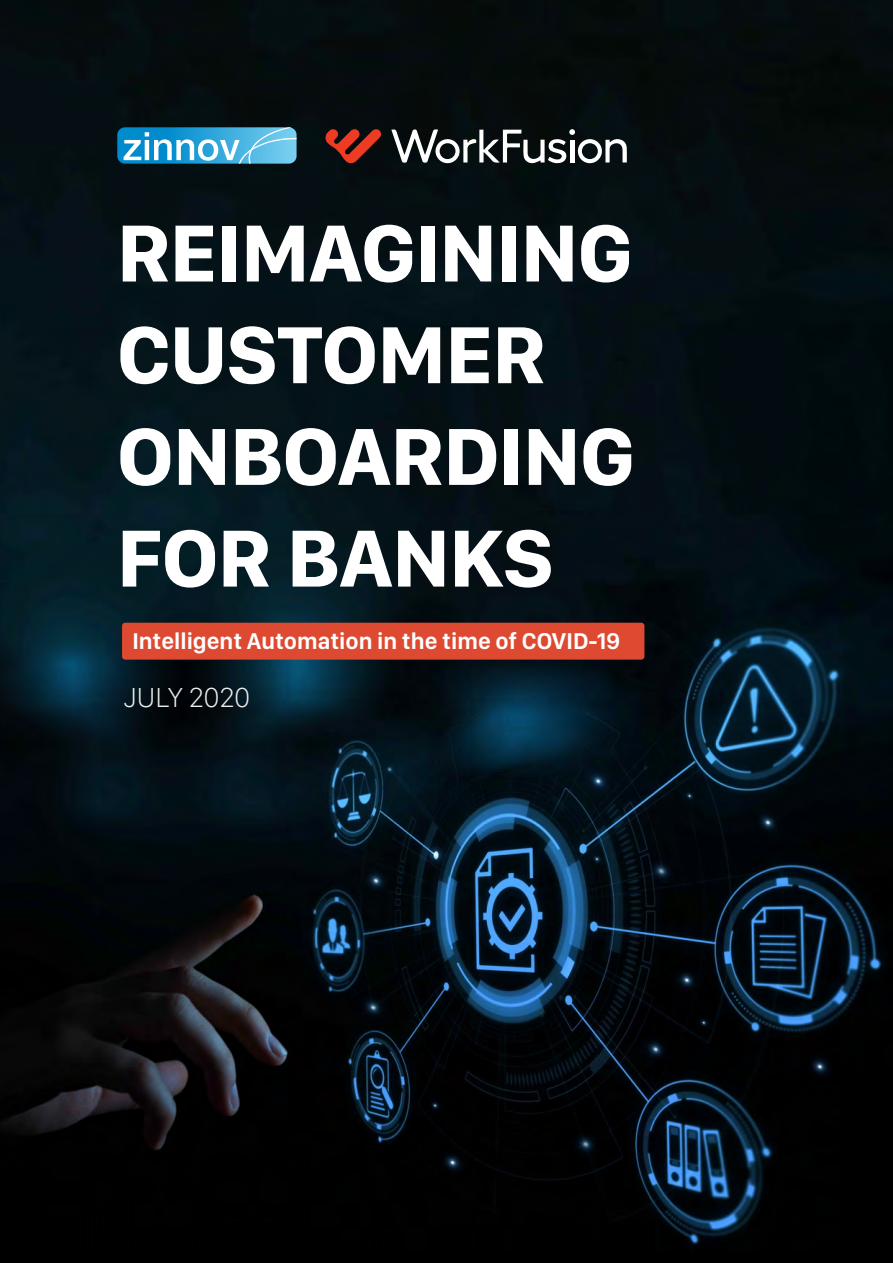
<style>
.page{position:relative;width:893px;height:1263px;background:#fff}
.page>*{position:absolute;margin:0;border:0;box-sizing:border-box;transform-origin:0 0}
.t1{font:700 83.7px/101.7px "SF Compact Display";color:#fff}
.t2{font:100 28.5px "SF Compact Display";letter-spacing:-.005em;color:#eceded}
.t3{font:600 23.7px "SF Compact Display";color:#fff}
</style>
<div class="page">
<img style="left:0;top:0;width:893px;height:1263px">
<svg style="left:117px;top:127px;width:180px;height:37px;background:#57b2db"></svg>
<svg style="left:325px;top:128px;width:56px;height:36px;background:#6b2018"></svg>
<svg style="left:391px;top:129px;width:236px;height:35px"></svg>
<div style="left:122px;top:623px;width:522px;height:37px;background:#dd4a31;border-radius:3px"></div>
<h1 class="t1" style="left:117px;top:202px;width:519px">REIMAGINING<br>CUSTOMER<br>ONBOARDING<br>FOR BANKS</h1>
<p class="t3" style="left:132px;top:627px;width:489px">Intelligent Automation in the time of COVID-19</p>
<p class="t2" style="left:124px;top:680px;width:128px">JULY 2020</p>
</div>
